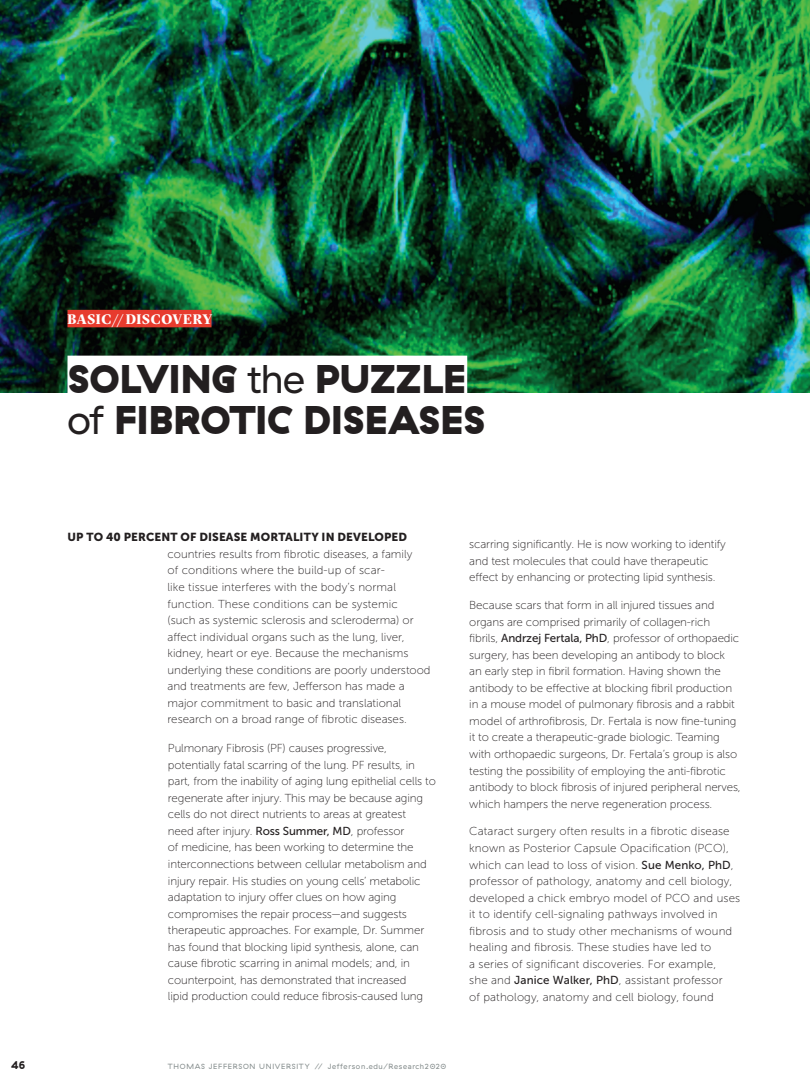
<style>
.page{position:relative;width:810px;height:1080px;background:#fff}
.page>*{position:absolute;margin:0;border:0;box-sizing:border-box;transform-origin:0 0}
.t1{font:900 40px/41.2px "GT Haptik";letter-spacing:-.01em;color:#231f20}
.t2{font:900 13.75px "GT Sectra Fine";letter-spacing:.05em;color:#fff}
.t3{font:11.5px/16.5px "Museo Sans 100";letter-spacing:-.01em;color:#231f20}
.t4{font:11.5px/16.5px "Museo Sans 100";letter-spacing:.01em;color:#231f20}
.t5{font:11.5px "Museo Sans 900";letter-spacing:.01em;color:#231f20}
.t6{font:700 11.25px "GT Haptik";color:#231f20}
.t7{font:7.5px "GT Haptik";letter-spacing:.09em;color:#848c8c}
.s1{font-weight:400}
.s2{font-family:"Museo Sans 500"}
</style>
<div class="page">
<img style="left:0;top:0;width:810px;height:392px">
<div style="left:68px;top:310px;width:144px;height:17px;background:#e73b2e"></div>
<div style="left:68px;top:356px;width:399px;height:49px;background:#fff"></div>
<p class="t2" style="left:68px;top:311px;width:146px">BASIC//DISCOVERY</p>
<h1 class="t1" style="left:67px;top:358px;width:420px">SOLVING <span class="s1">the</span> PUZZLE <span class="s1">of</span> FIBROTIC DISEASES</h1>
<p class="t5" style="left:68px;top:531px;width:341px">UP TO 40 PERCENT OF DISEASE MORTALITY IN DEVELOPED</p>
<p class="t3" style="left:168px;top:546px;width:265px">countries results from fibrotic diseases, a family<br>of conditions where the build-up of scar-<br>like tissue interferes with the body’s normal function. These conditions can be systemic<br>(such as systemic sclerosis and scleroderma) or affect individual organs such as the lung, liver, kidney, heart or eye. Because the mechanisms underlying these conditions are poorly understood and treatments are few, Jefferson has made a major commitment to basic and translational research on a broad range of fibrotic diseases.</p>
<p class="t3" style="left:168px;top:740px;width:269px">Pulmonary Fibrosis (PF) causes progressive, potentially fatal scarring of the lung. PF results, in part, from the inability of aging lung epithelial cells to regenerate after injury. This may be because aging cells do not direct nutrients to areas at greatest<br>need after injury. <span class="s2">Ross Summer, MD</span>, professor<br>of medicine, has been working to determine the interconnections between cellular metabolism and injury repair. His studies on young cells’ metabolic adaptation to injury offer clues on how aging compromises the repair process—and suggests therapeutic approaches. For example, Dr. Summer has found that blocking lipid synthesis, alone, can cause fibrotic scarring in animal models; and, in counterpoint, has demonstrated that increased<br>lipid production could reduce fibrosis-caused lung</p>
<p class="t6" style="left:11px;top:1058px;width:15px">46</p>
<p class="t7" style="left:168px;top:1062px;width:280px">THOMAS JEFFERSON UNIVERSITY // Jefferson.edu/Research2020</p>
<p class="t3" style="left:469px;top:536px;width:258px">scarring significantly. He is now working to identify and test molecules that could have therapeutic effect by enhancing or protecting lipid synthesis.</p>
<p class="t3" style="left:469px;top:597px;width:273px">Because scars that form in all injured tissues and organs are comprised primarily of collagen-rich fibrils, <span class="s2">Andrzej Fertala, PhD</span>, professor of orthopaedic surgery, has been developing an antibody to block<br>an early step in fibril formation. Having shown the antibody to be effective at blocking fibril production in a mouse model of pulmonary fibrosis and a rabbit model of arthrofibrosis, Dr. Fertala is now fine-tuning it to create a therapeutic-grade biologic. Teaming with orthopaedic surgeons, Dr. Fertala’s group is also testing the possibility of employing the anti-fibrotic antibody to block fibrosis of injured peripheral nerves, which hampers the nerve regeneration process.</p>
<p class="t4" style="left:469px;top:823px;width:272px">Cataract surgery often results in a fibrotic disease known as Posterior Capsule Opacification (PCO), which can lead to loss of vision. <span class="s2">Sue Menko, PhD</span>, professor of pathology, anatomy and cell biology, developed a chick embryo model of PCO and uses it to identify cell-signaling pathways involved in fibrosis and to study other mechanisms of wound healing and fibrosis. These studies have led to<br>a series of significant discoveries. For example,<br>she and <span class="s2">Janice Walker, PhD</span>, assistant professor<br>of pathology, anatomy and cell biology, found</p>
</div>
